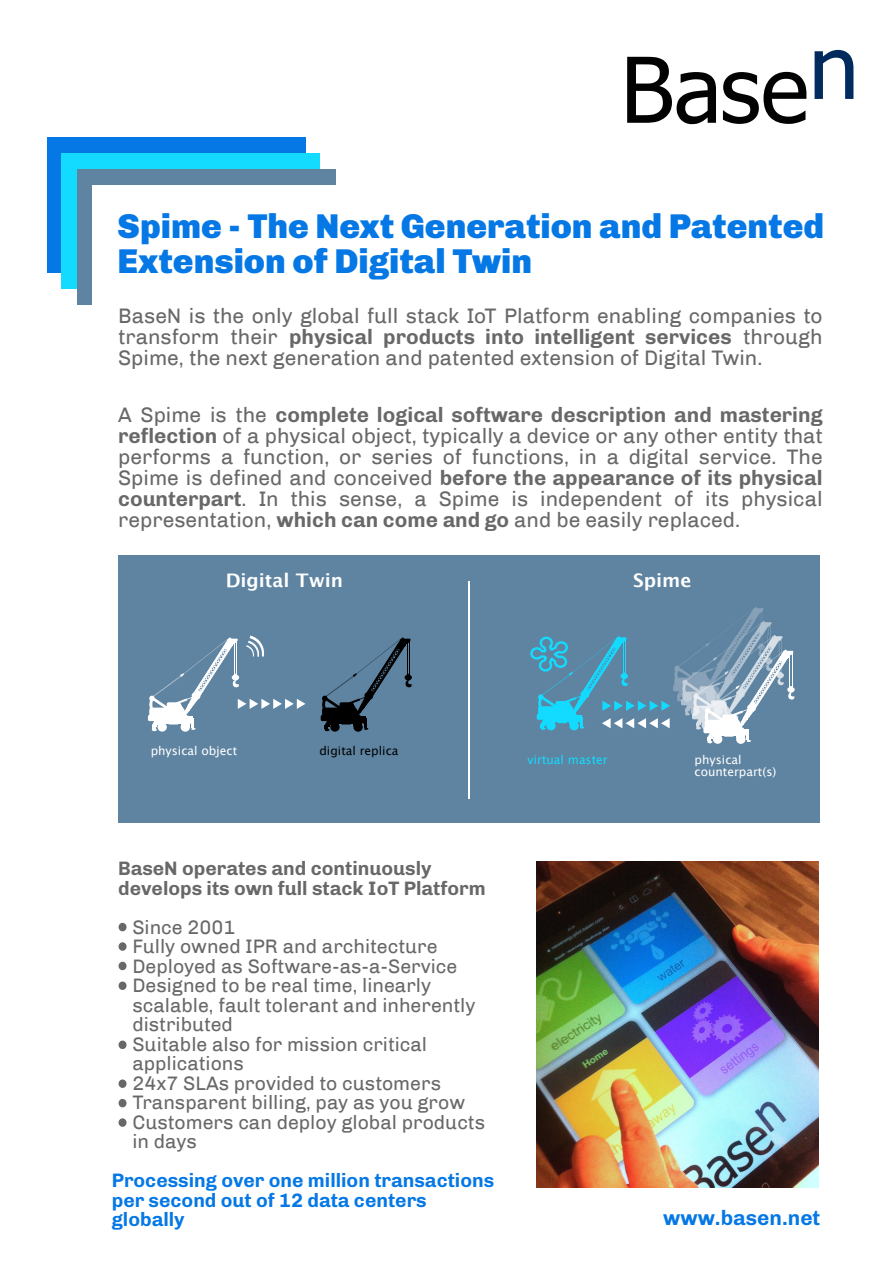
<style>
.page{position:relative;width:894px;height:1263px;background:#fff}
.page>*{position:absolute;margin:0;border:0;box-sizing:border-box;transform-origin:0 0}
.t1{font:900 34.5px/34.5px "Chivo";color:#0578e5}
.t2{font:21px/21px "Chivo";color:#686868;text-align:justify}
.t3{font:700 21px "Chivo";color:#0578e5}
.t4{font:19.5px/19.5px "Chivo";color:#686868}
.t5{font:700 19.5px/19.5px "Chivo";color:#0578e5}
.t6{font:700 19.5px/19.5px "Chivo";color:#686868}
.t7{font:700 18.6px "Lucida Grande";color:#fff}
.t8{font:12px/12px "Lucida Grande";color:#fff}
.t9{font:12px "Lucida Grande";color:#000}
.t10{font:12px "Lucida Grande";color:#12dbff}
.s1{font-weight:700}
</style>
<div class="page">
<img style="left:536px;top:861px;width:282px;height:327px">
<svg style="left:627px;top:57px;width:88px;height:67px"></svg>
<svg style="left:722px;top:72px;width:84px;height:52px"></svg>
<svg style="left:814px;top:50px;width:39px;height:49px"></svg>
<div style="left:47px;top:137px;width:258px;height:136px;background:#0578e5"></div>
<div style="left:61px;top:153px;width:259px;height:136px;background:#12dbff"></div>
<div style="left:77px;top:169px;width:258px;height:136px;background:#5f84a1"></div>
<div style="left:92px;top:185px;width:259px;height:136px;background:#fff"></div>
<div style="left:118px;top:555px;width:701px;height:267px;background:#5f84a1"></div>
<div style="left:320px;top:715px;width:11px;height:6px;background:#000;border-radius:2px"></div>
<svg style="left:322px;top:637px;width:90px;height:94px"></svg>
<hr style="left:407px;top:643px;width:1px;height:32px;background:#000">
<hr style="left:409px;top:641px;width:1px;height:34px;background:#000">
<svg style="left:149px;top:636px;width:156px;height:95px"></svg>
<img style="left:673px;top:607px;width:91px;height:95px">
<img style="left:681px;top:621px;width:91px;height:95px">
<img style="left:692px;top:636px;width:91px;height:94px">
<svg style="left:704px;top:649px;width:90px;height:94px"></svg>
<hr style="left:789px;top:655px;width:1px;height:32px;background:#fff">
<hr style="left:791px;top:653px;width:1px;height:34px;background:#fff">
<svg style="left:530px;top:636px;width:139px;height:94px"></svg>
<hr style="left:468px;top:581px;width:1px;height:218px;background:#fff">
<div style="left:118px;top:923px;width:8px;height:8px;background:#686868;border-radius:50%"></div>
<div style="left:118px;top:942px;width:8px;height:9px;background:#686868;border-radius:50%"></div>
<div style="left:118px;top:962px;width:8px;height:8px;background:#686868;border-radius:50%"></div>
<div style="left:118px;top:981px;width:8px;height:9px;background:#686868;border-radius:50%"></div>
<div style="left:118px;top:1040px;width:8px;height:9px;background:#686868;border-radius:50%"></div>
<div style="left:118px;top:1079px;width:8px;height:9px;background:#686868;border-radius:50%"></div>
<div style="left:118px;top:1099px;width:8px;height:8px;background:#686868;border-radius:50%"></div>
<div style="left:118px;top:1118px;width:8px;height:9px;background:#686868;border-radius:50%"></div>
<h1 class="t1" style="left:117px;top:209px;width:707px">Spime - The Next Generation and Patented<br>Extension of Digital Twin</h1>
<p class="t2" style="left:118px;top:305px;width:705px">BaseN is the only global full stack IoT Platform enabling companies to transform their <span class="s1">physical products into intelligent services</span> through Spime, the next generation and patented extension of Digital Twin.</p>
<p class="t2" style="left:118px;top:404px;width:705px">A Spime is the <span class="s1">complete logical software description and mastering reflection</span> of a physical object, typically a device or any other entity that performs a function, or series of functions, in a digital service. The Spime is defined and conceived <span class="s1">before the appearance of its physical counterpart</span>. In this sense, a Spime is independent of its physical representation, <span class="s1">which can come and go</span> and be easily replaced.</p>
<p class="t7" style="left:225px;top:573px;width:119px">Digital Twin</p>
<p class="t7" style="left:633px;top:572px;width:60px">Spime</p>
<p class="t8" style="left:151px;top:746px;width:88px">physical object</p>
<p class="t9" style="left:319px;top:746px;width:80px">digital replica</p>
<p class="t6" style="left:118px;top:859px;width:369px">BaseN operates and continuously develops its own full stack IoT Platform</p>
<p class="t4" style="left:132px;top:917px;width:354px">Since 2001<br>Fully owned IPR and architecture<br>Deployed as Software-as-a-Service<br>Designed to be real time, linearly scalable, fault tolerant and inherently distributed<br>Suitable also for mission critical applications<br>24x7 SLAs provided to customers<br>Transparent billing, pay as you grow<br>Customers can deploy global products in days</p>
<p class="t5" style="left:112px;top:1171px;width:384px">Processing over one million transactions per second out of 12 data centers globally</p>
<p class="t10" style="left:527px;top:755px;width:82px">virtual master</p>
<p class="t8" style="left:694px;top:755px;width:83px">physical counterpart(s)</p>
<p class="t3" style="left:663px;top:1205px;width:159px">www.basen.net</p>
</div>
